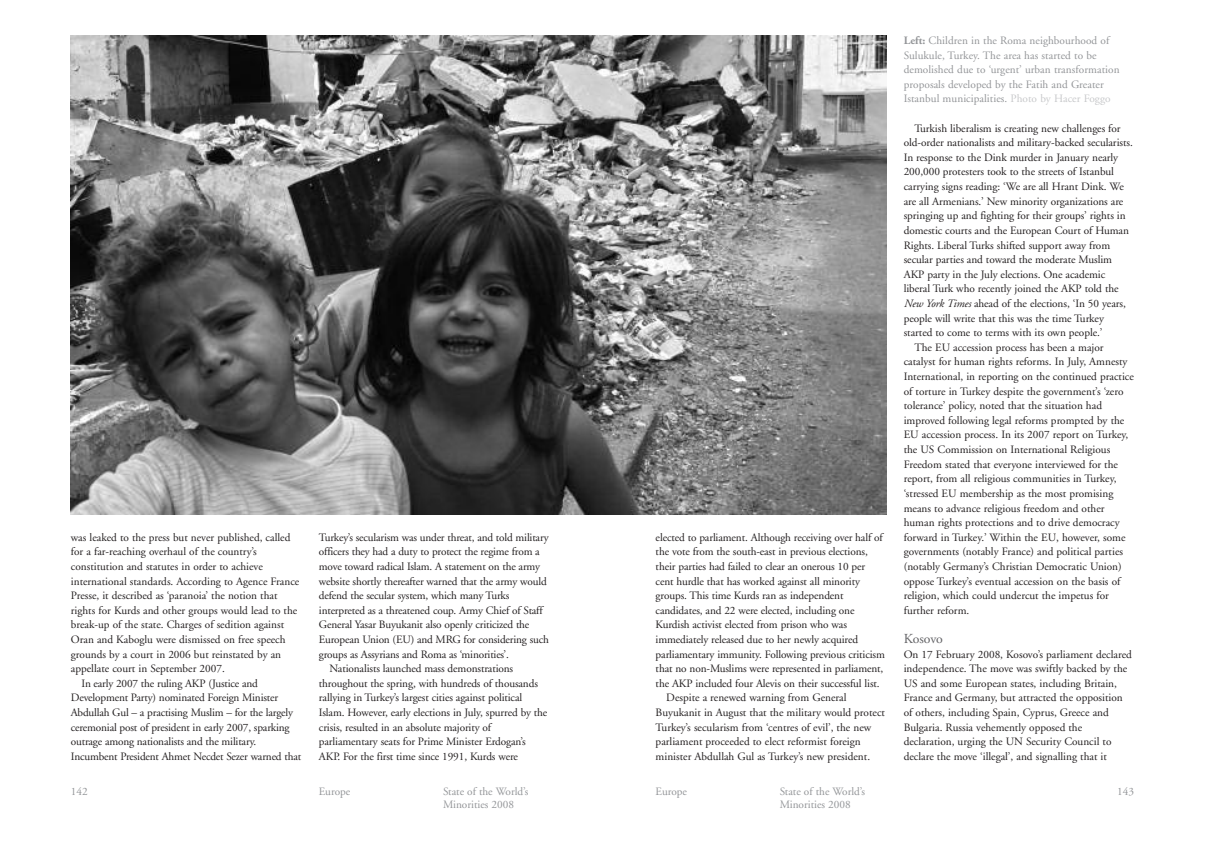
<style>
.page{position:relative;width:1205px;height:851px;background:#fff}
.page>*{position:absolute;margin:0;border:0;box-sizing:border-box;transform-origin:0 0}
.t1{font:13.75px "Adobe Garamond";letter-spacing:-.005em;color:#636366}
.t2{font:11.25px/14.6px "Adobe Garamond";letter-spacing:-.005em;color:#231f20}
.t3{font:11.25px/14.6px "Adobe Garamond";letter-spacing:.005em;color:#939598}
.s1{font-weight:700}
.s2{color:#c7c8ca}
.s3{font-style:italic}
</style>
<div class="page">
<img style="left:71px;top:35px;width:815px;height:479px">
<p class="t2" style="left:71px;top:530px;width:221px">was leaked to the press but never published, called</p>
<p class="t2" style="left:71px;top:545px;width:187px">for a far-reaching overhaul of the country’s</p>
<p class="t2" style="left:71px;top:560px;width:193px">constitution and statutes in order to achieve</p>
<p class="t2" style="left:71px;top:574px;width:230px">international standards. According to Agence France</p>
<p class="t2" style="left:71px;top:589px;width:208px">Presse, it described as ‘paranoia’ the notion that</p>
<p class="t2" style="left:71px;top:603px;width:228px">rights for Kurds and other groups would lead to the</p>
<p class="t2" style="left:71px;top:618px;width:215px">break-up of the state. Charges of sedition against</p>
<p class="t2" style="left:71px;top:633px;width:216px">Oran and Kaboglu were dismissed on free speech</p>
<p class="t2" style="left:71px;top:647px;width:212px">grounds by a court in 2006 but reinstated by an</p>
<p class="t2" style="left:71px;top:662px;width:155px">appellate court in September 2007.</p>
<p class="t2" style="left:81px;top:676px;width:178px">In early 2007 the ruling AKP (Justice and</p>
<p class="t2" style="left:71px;top:691px;width:209px">Development Party) nominated Foreign Minister</p>
<p class="t2" style="left:71px;top:706px;width:224px">Abdullah Gul – a practising Muslim – for the largely</p>
<p class="t2" style="left:71px;top:720px;width:220px">ceremonial post of president in early 2007, sparking</p>
<p class="t2" style="left:71px;top:735px;width:187px">outrage among nationalists and the military.</p>
<p class="t2" style="left:71px;top:749px;width:232px">Incumbent President Ahmet Necdet Sezer warned that</p>
<p class="t3" style="left:71px;top:785px;width:18px">142</p>
<p class="t2" style="left:319px;top:530px;width:231px">Turkey’s secularism was under threat, and told military</p>
<p class="t2" style="left:319px;top:545px;width:222px">officers they had a duty to protect the regime from a</p>
<p class="t2" style="left:319px;top:560px;width:223px">move toward radical Islam. A statement on the army</p>
<p class="t2" style="left:319px;top:574px;width:229px">website shortly thereafter warned that the army would</p>
<p class="t2" style="left:319px;top:589px;width:192px">defend the secular system, which many Turks</p>
<p class="t2" style="left:319px;top:603px;width:225px">interpreted as a threatened coup. Army Chief of Staff</p>
<p class="t2" style="left:319px;top:618px;width:212px">General Yasar Buyukanit also openly criticized the</p>
<p class="t2" style="left:319px;top:633px;width:231px">European Union (EU) and MRG for considering such</p>
<p class="t2" style="left:319px;top:647px;width:191px">groups as Assyrians and Roma as ‘minorities’.</p>
<p class="t2" style="left:330px;top:662px;width:185px">Nationalists launched mass demonstrations</p>
<p class="t2" style="left:319px;top:676px;width:220px">throughout the spring, with hundreds of thousands</p>
<p class="t2" style="left:319px;top:691px;width:205px">rallying in Turkey’s largest cities against political</p>
<p class="t2" style="left:319px;top:706px;width:230px">Islam. However, early elections in July, spurred by the</p>
<p class="t2" style="left:319px;top:720px;width:174px">crisis, resulted in an absolute majority of</p>
<p class="t2" style="left:319px;top:735px;width:208px">parliamentary seats for Prime Minister Erdogan’s</p>
<p class="t2" style="left:319px;top:749px;width:201px">AKP. For the first time since 1991, Kurds were</p>
<p class="t3" style="left:319px;top:785px;width:33px">Europe</p>
<p class="t3" style="left:443px;top:786px;width:87px;line-height:12.5px">State of the World’s<br>Minorities 2008</p>
<p class="t2" style="left:656px;top:530px;width:229px">elected to parliament. Although receiving over half of</p>
<p class="t2" style="left:656px;top:545px;width:214px">the vote from the south-east in previous elections,</p>
<p class="t2" style="left:656px;top:560px;width:211px">their parties had failed to clear an onerous 10 per</p>
<p class="t2" style="left:656px;top:574px;width:206px">cent hurdle that has worked against all minority</p>
<p class="t2" style="left:656px;top:589px;width:189px">groups. This time Kurds ran as independent</p>
<p class="t2" style="left:656px;top:603px;width:200px">candidates, and 22 were elected, including one</p>
<p class="t2" style="left:656px;top:618px;width:193px">Kurdish activist elected from prison who was</p>
<p class="t2" style="left:656px;top:633px;width:204px">immediately released due to her newly acquired</p>
<p class="t2" style="left:656px;top:647px;width:231px">parliamentary immunity. Following previous criticism</p>
<p class="t2" style="left:656px;top:662px;width:229px">that no non-Muslims were represented in parliament,</p>
<p class="t2" style="left:656px;top:676px;width:226px">the AKP included four Alevis on their successful list.</p>
<p class="t2" style="left:666px;top:691px;width:182px">Despite a renewed warning from General</p>
<p class="t2" style="left:656px;top:706px;width:231px">Buyukanit in August that the military would protect</p>
<p class="t2" style="left:656px;top:720px;width:217px">Turkey’s secularism from ‘centres of evil’, the new</p>
<p class="t2" style="left:656px;top:735px;width:207px">parliament proceeded to elect reformist foreign</p>
<p class="t2" style="left:656px;top:749px;width:216px">minister Abdullah Gul as Turkey’s new president.</p>
<p class="t3" style="left:904px;top:34px;width:217px"><span class="s1">Left:</span> Children in the Roma neighbourhood of Sulukule, Turkey. The area has started to be demolished due to ‘urgent’ urban transformation proposals developed by the Fatih and Greater Istanbul municipalities. <span class="s2">Photo by Hacer Foggo</span></p>
<p class="t2" style="left:914px;top:122px;width:208px">Turkish liberalism is creating new challenges for</p>
<p class="t2" style="left:904px;top:136px;width:231px">old-order nationalists and military-backed secularists.</p>
<p class="t2" style="left:904px;top:151px;width:216px">In response to the Dink murder in January nearly</p>
<p class="t2" style="left:904px;top:165px;width:212px">200,000 protesters took to the streets of Istanbul</p>
<p class="t2" style="left:904px;top:180px;width:221px">carrying signs reading: ‘We are all Hrant Dink. We</p>
<p class="t2" style="left:904px;top:195px;width:221px">are all Armenians.’ New minority organizations are</p>
<p class="t2" style="left:904px;top:209px;width:223px">springing up and fighting for their groups’ rights in</p>
<p class="t2" style="left:904px;top:224px;width:227px">domestic courts and the European Court of Human</p>
<p class="t2" style="left:904px;top:238px;width:208px">Rights. Liberal Turks shifted support away from</p>
<p class="t2" style="left:904px;top:253px;width:210px">secular parties and toward the moderate Muslim</p>
<p class="t2" style="left:904px;top:268px;width:203px">AKP party in the July elections. One academic</p>
<p class="t2" style="left:904px;top:282px;width:216px">liberal Turk who recently joined the AKP told the</p>
<p class="t2" style="left:904px;top:297px;width:224px"><span class="s3">New York Times</span> ahead of the elections, ‘In 50 years,</p>
<p class="t2" style="left:904px;top:311px;width:202px">people will write that this was the time Turkey</p>
<p class="t2" style="left:904px;top:326px;width:200px">started to come to terms with its own people.’</p>
<p class="t2" style="left:914px;top:341px;width:191px">The EU accession process has been a major</p>
<p class="t2" style="left:904px;top:355px;width:225px">catalyst for human rights reforms. In July, Amnesty</p>
<p class="t2" style="left:904px;top:370px;width:232px">International, in reporting on the continued practice</p>
<p class="t2" style="left:904px;top:384px;width:221px">of torture in Turkey despite the government’s ‘zero</p>
<p class="t2" style="left:904px;top:399px;width:200px">tolerance’ policy, noted that the situation had</p>
<p class="t2" style="left:904px;top:414px;width:222px">improved following legal reforms prompted by the</p>
<p class="t2" style="left:904px;top:428px;width:226px">EU accession process. In its 2007 report on Turkey,</p>
<p class="t2" style="left:904px;top:443px;width:208px">the US Commission on International Religious</p>
<p class="t2" style="left:904px;top:457px;width:216px">Freedom stated that everyone interviewed for the</p>
<p class="t2" style="left:904px;top:472px;width:214px">report, from all religious communities in Turkey,</p>
<p class="t2" style="left:904px;top:487px;width:211px">‘stressed EU membership as the most promising</p>
<p class="t2" style="left:904px;top:501px;width:202px">means to advance religious freedom and other</p>
<p class="t2" style="left:904px;top:516px;width:217px">human rights protections and to drive democracy</p>
<p class="t2" style="left:904px;top:530px;width:223px">forward in Turkey.’ Within the EU, however, some</p>
<p class="t2" style="left:904px;top:545px;width:221px">governments (notably France) and political parties</p>
<p class="t2" style="left:904px;top:560px;width:219px">(notably Germany’s Christian Democratic Union)</p>
<p class="t2" style="left:904px;top:574px;width:218px">oppose Turkey’s eventual accession on the basis of</p>
<p class="t2" style="left:904px;top:589px;width:207px">religion, which could undercut the impetus for</p>
<p class="t2" style="left:904px;top:603px;width:67px">further reform.</p>
<p class="t1" style="left:904px;top:633px;width:41px">Kosovo</p>
<p class="t2" style="left:904px;top:647px;width:230px">On 17 February 2008, Kosovo’s parliament declared independence. The move was swiftly backed by the US and some European states, including Britain, France and Germany, but attracted the opposition of others, including Spain, Cyprus, Greece and Bulgaria. Russia vehemently opposed the declaration, urging the UN Security Council to declare the move ‘illegal’, and signalling that it</p>
<p class="t3" style="left:780px;top:786px;width:87px;line-height:12.5px">State of the World’s<br>Minorities 2008</p>
<p class="t3" style="left:656px;top:785px;width:33px">Europe</p>
<p class="t3" style="left:1117px;top:785px;width:18px">143</p>
</div>
